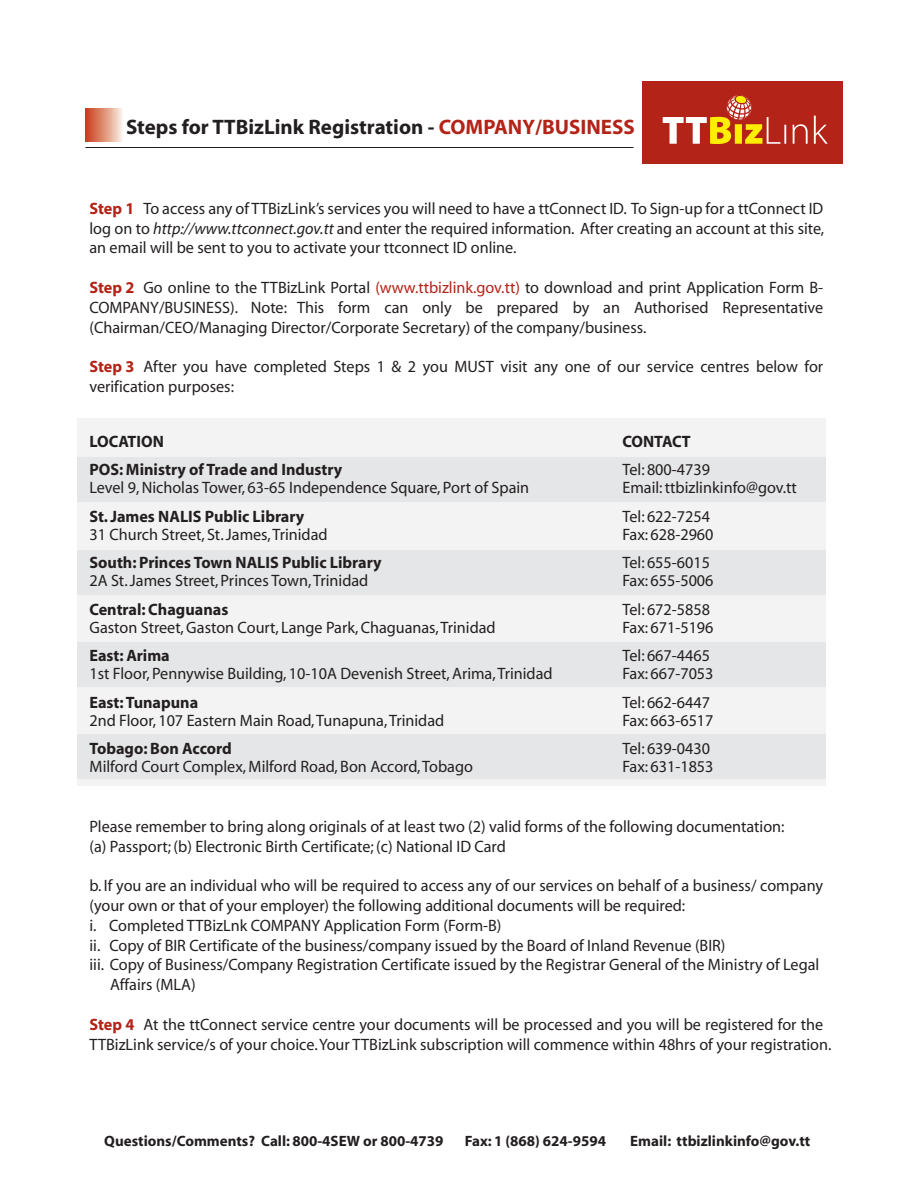
<style>
.page{position:relative;width:918px;height:1188px;background:#fff}
.page>*{position:absolute;margin:0;border:0;box-sizing:border-box;transform-origin:0 0}
.t1{font:700 21px "Myriad";color:#231f20}
.t2{font:16.5px/19.8px "Myriad";color:#231f20}
.t3{font:700 16.5px "Myriad";color:#231f20}
.t4{font:700 15px "Myriad";color:#231f20}
.s1{color:#b32317}
.s2{font-weight:700;color:#b32317}
.s3{font-style:italic}
</style>
<div class="page">
<div style="left:77px;top:419px;width:749px;height:367px;background:#f3f3f4"></div>
<div style="left:77px;top:458px;width:748px;height:44px;background:#e5e6e7"></div>
<div style="left:77px;top:550px;width:748px;height:45px;background:#e5e6e7"></div>
<div style="left:77px;top:643px;width:748px;height:44px;background:#e5e6e7"></div>
<div style="left:77px;top:735px;width:748px;height:44px;background:#e5e6e7"></div>
<svg style="left:86px;top:109px;width:37px;height:33px"></svg>
<div style="left:642px;top:81px;width:201px;height:82px;background:#b32317"></div>
<svg style="left:663px;top:95px;width:165px;height:49px"></svg>
<hr style="left:86px;top:147px;width:547px;height:1px;background:#231f20">
<p class="t1" style="left:126px;top:116px;width:510px">Steps for TTBizLink Registration - <span class="s1">COMPANY/BUSINESS</span></p>
<p class="t2" style="left:89px;top:199px;width:736px;text-align:justify"><span class="s2">Step 1</span> To access any of TTBizLink’s services you will need to have a ttConnect ID. To Sign-up for a ttConnect ID log on to <span class="s3">http://www.ttconnect.gov.tt</span> and enter the required information. After creating an account at this site, an email will be sent to you to activate your ttconnect ID online.</p>
<p class="t2" style="left:89px;top:278px;width:735px;text-align:justify"><span class="s2">Step 2</span> Go online to the TTBizLink Portal <span class="s1">(www.ttbizlink.gov.tt)</span> to download and print Application Form B-COMPANY/BUSINESS). Note: This form can only be prepared by an Authorised Representative (Chairman/CEO/Managing Director/Corporate Secretary) of the company/business.</p>
<p class="t2" style="left:89px;top:357px;width:735px"><span class="s2">Step 3</span> After you have completed Steps 1 &amp; 2 you MUST visit any one of our service centres below for verification purposes:</p>
<p class="t3" style="left:89px;top:433px;width:76px">LOCATION</p>
<p class="t3" style="left:622px;top:433px;width:70px">CONTACT</p>
<p class="t3" style="left:89px;top:461px;width:254px">POS: Ministry of Trade and Industry</p>
<p class="t2" style="left:622px;top:461px;width:89px">Tel: 800-4739</p>
<p class="t2" style="left:89px;top:479px;width:441px">Level 9, Nicholas Tower, 63-65 Independence Square, Port of Spain</p>
<p class="t2" style="left:622px;top:479px;width:176px">Email: ttbizlinkinfo@gov.tt</p>
<p class="t3" style="left:89px;top:508px;width:216px">St. James NALIS Public Library</p>
<p class="t2" style="left:622px;top:507px;width:89px">Tel: 622-7254</p>
<p class="t2" style="left:89px;top:525px;width:240px">31 Church Street, St. James, Trinidad</p>
<p class="t2" style="left:622px;top:525px;width:93px">Fax: 628-2960</p>
<p class="t3" style="left:89px;top:554px;width:294px">South: Princes Town NALIS Public Library</p>
<p class="t2" style="left:622px;top:554px;width:89px">Tel: 655-6015</p>
<p class="t2" style="left:89px;top:572px;width:280px">2A St. James Street, Princes Town, Trinidad</p>
<p class="t2" style="left:622px;top:572px;width:93px">Fax: 655-5006</p>
<p class="t3" style="left:89px;top:601px;width:140px">Central: Chaguanas</p>
<p class="t2" style="left:622px;top:600px;width:89px">Tel: 672-5858</p>
<p class="t2" style="left:89px;top:618px;width:408px">Gaston Street, Gaston Court, Lange Park, Chaguanas, Trinidad</p>
<p class="t2" style="left:622px;top:618px;width:93px">Fax: 671-5196</p>
<p class="t3" style="left:89px;top:647px;width:82px">East: Arima</p>
<p class="t2" style="left:622px;top:647px;width:89px">Tel: 667-4465</p>
<p class="t2" style="left:89px;top:665px;width:465px">1st Floor, Pennywise Building, 10-10A Devenish Street, Arima, Trinidad</p>
<p class="t2" style="left:622px;top:665px;width:93px">Fax: 667-7053</p>
<p class="t3" style="left:89px;top:694px;width:110px">East: Tunapuna</p>
<p class="t2" style="left:622px;top:693px;width:89px">Tel: 662-6447</p>
<p class="t2" style="left:89px;top:711px;width:356px">2nd Floor, 107 Eastern Main Road, Tunapuna, Trinidad</p>
<p class="t2" style="left:622px;top:711px;width:93px">Fax: 663-6517</p>
<p class="t3" style="left:89px;top:740px;width:144px">Tobago: Bon Accord</p>
<p class="t2" style="left:622px;top:740px;width:89px">Tel: 639-0430</p>
<p class="t2" style="left:89px;top:758px;width:385px">Milford Court Complex, Milford Road, Bon Accord, Tobago</p>
<p class="t2" style="left:622px;top:758px;width:93px">Fax: 631-1853</p>
<p class="t2" style="left:89px;top:817px;width:697px">Please remember to bring along originals of at least two (2) valid forms of the following documentation: (a) Passport; (b) Electronic Birth Certificate; (c) National ID Card</p>
<p class="t2" style="left:89px;top:876px;width:735px">b. If you are an individual who will be required to access any of our services on behalf of a business/ company</p>
<p class="t2" style="left:89px;top:896px;width:597px">(your own or that of your employer) the following additional documents will be required:</p>
<p class="t2" style="left:89px;top:916px;width:414px">i. Completed TTBizLnk COMPANY Application Form (Form-B)</p>
<p class="t2" style="left:89px;top:936px;width:638px">ii. Copy of BIR Certificate of the business/company issued by the Board of Inland Revenue (BIR)</p>
<p class="t2" style="left:89px;top:956px;width:731px">iii. Copy of Business/Company Registration Certificate issued by the Registrar General of the Ministry of Legal</p>
<p class="t2" style="left:110px;top:975px;width:87px">Affairs (MLA)</p>
<p class="t2" style="left:89px;top:1015px;width:744px"><span class="s2">Step 4</span> At the ttConnect service centre your documents will be processed and you will be registered for the<br>TTBizLink service/s of your choice. Your TTBizLink subscription will commence within 48hrs of your registration.</p>
<p class="t4" style="left:104px;top:1133px;width:341px">Questions/Comments? Call: 800-4SEW or 800-4739</p>
<p class="t4" style="left:465px;top:1133px;width:143px">Fax: 1 (868) 624-9594</p>
<p class="t4" style="left:630px;top:1133px;width:182px">Email: ttbizlinkinfo@gov.tt</p>
</div>
